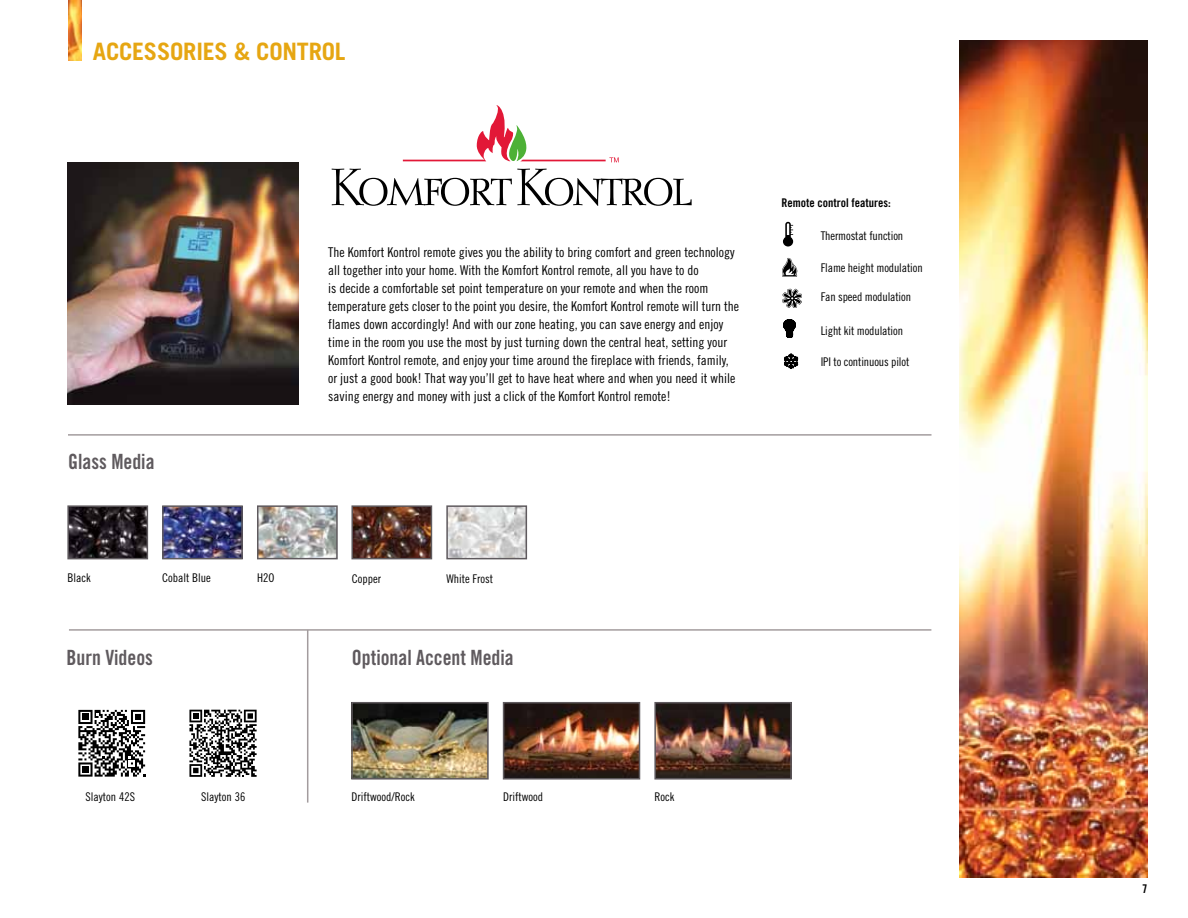
<style>
.page{position:relative;width:1188px;height:918px;background:#fff}
.page>*{position:absolute;margin:0;border:0;box-sizing:border-box;transform-origin:0 0}
.t1{font:700 24px "Trade Gothic";letter-spacing:-.01em;color:#e6a612}
.t2{font:21px "Trade Gothic Bold Cond Twenty";color:#5f5a5e;scale:.95 1}
.t3{font:13.5px/18px "Trade Gothic Cond Eighteen";color:#000}
.t4{font:12px "Trade Gothic Cond Eighteen";letter-spacing:-.01em;color:#000}
.t5{font:12px "Trade Gothic Bold Cond Twenty";color:#000}
</style>
<div class="page">
<img style="left:69px;top:0;width:13px;height:61px">
<img style="left:959px;top:40px;width:189px;height:838px">
<hr style="left:68px;top:434px;width:864px;height:2px;background:#a39c9e">
<hr style="left:69px;top:629px;width:862px;height:2px;background:#a39c9e">
<img style="left:68px;top:162px;width:231px;height:243px">
<svg style="left:332px;top:169px;width:360px;height:37px"></svg>
<svg style="left:403px;top:105px;width:216px;height:57px"></svg>
<svg style="left:783px;top:222px;width:10px;height:25px"></svg>
<svg style="left:782px;top:258px;width:15px;height:19px"></svg>
<svg style="left:782px;top:289px;width:20px;height:19px"></svg>
<svg style="left:783px;top:319px;width:13px;height:19px"></svg>
<svg style="left:784px;top:354px;width:14px;height:15px"></svg>
<svg style="left:189px;top:709px;width:68px;height:1px"></svg>
<svg style="left:189px;top:710px;width:68px;height:67px"></svg>
<svg style="left:78px;top:709px;width:68px;height:68px"></svg>
<svg style="left:78px;top:710px;width:67px;height:67px"></svg>
<img style="left:354px;top:705px;width:132px;height:72px">
<div style="left:351px;top:702px;width:138px;height:78px;border:2px solid #5f5a5e"></div>
<img style="left:506px;top:705px;width:131px;height:72px">
<div style="left:503px;top:702px;width:137px;height:78px;border:2px solid #5f5a5e"></div>
<img style="left:657px;top:705px;width:132px;height:72px">
<div style="left:654px;top:702px;width:138px;height:78px;border:2px solid #5f5a5e"></div>
<img style="left:354px;top:508px;width:75px;height:48px">
<div style="left:351px;top:505px;width:81px;height:54px;border:2px solid #5f5a5e"></div>
<img style="left:449px;top:508px;width:75px;height:48px">
<div style="left:446px;top:505px;width:81px;height:54px;border:2px solid #5f5a5e"></div>
<img style="left:70px;top:508px;width:75px;height:48px">
<div style="left:67px;top:505px;width:81px;height:54px;border:2px solid #5f5a5e"></div>
<img style="left:165px;top:508px;width:75px;height:48px">
<div style="left:162px;top:505px;width:81px;height:54px;border:2px solid #5f5a5e"></div>
<img style="left:260px;top:508px;width:75px;height:48px">
<div style="left:257px;top:505px;width:81px;height:54px;border:2px solid #5f5a5e"></div>
<hr style="left:307px;top:630px;width:1px;height:173px;background:#a39c9e">
<h1 class="t1" style="left:93px;top:37px;width:254px">ACCESSORIES &amp; CONTROL</h1>
<h2 class="t2" style="left:68px;top:449px;width:92px">Glass Media</h2>
<p class="t3" style="left:328px;top:243px;width:412px">The Komfort Kontrol remote gives you the ability to bring comfort and green technology all together into your home. With the Komfort Kontrol remote, all you have to do<br>is decide a comfortable set point temperature on your remote and when the room temperature gets closer to the point you desire, the Komfort Kontrol remote will turn the flames down accordingly! And with our zone heating, you can save energy and enjoy time in the room you use the most by just turning down the central heat, setting your Komfort Kontrol remote, and enjoy your time around the fireplace with friends, family, or just a good book! That way you’ll get to have heat where and when you need it while saving energy and money with just a click of the Komfort Kontrol remote!</p>
<p class="t4" style="left:68px;top:571px;width:25px">Black</p>
<p class="t4" style="left:162px;top:571px;width:50px">Cobalt Blue</p>
<p class="t4" style="left:257px;top:571px;width:19px">H2O</p>
<p class="t4" style="left:352px;top:571px;width:31px">Copper</p>
<p class="t4" style="left:446px;top:571px;width:48px">White Frost</p>
<h2 class="t2" style="left:67px;top:645px;width:92px">Burn Videos</h2>
<h2 class="t2" style="left:352px;top:645px;width:172px">Optional Accent Media</h2>
<p class="t5" style="left:781px;top:195px;width:111px">Remote control features:</p>
<p class="t4" style="left:821px;top:228px;width:84px">Thermostat function</p>
<p class="t4" style="left:821px;top:261px;width:103px">Flame height modulation</p>
<p class="t4" style="left:821px;top:290px;width:92px">Fan speed modulation</p>
<p class="t4" style="left:821px;top:323px;width:84px">Light kit modulation</p>
<p class="t4" style="left:821px;top:355px;width:90px">IPI to continuous pilot</p>
<p class="t4" style="left:85px;top:790px;width:51px">Slayton 42S</p>
<p class="t4" style="left:201px;top:790px;width:46px">Slayton 36</p>
<p class="t4" style="left:351px;top:789px;width:65px">Driftwood/Rock</p>
<p class="t4" style="left:503px;top:789px;width:42px">Driftwood</p>
<p class="t4" style="left:655px;top:789px;width:22px">Rock</p>
<p class="t5" style="left:1142px;top:881px;width:7px">7</p>
</div>
